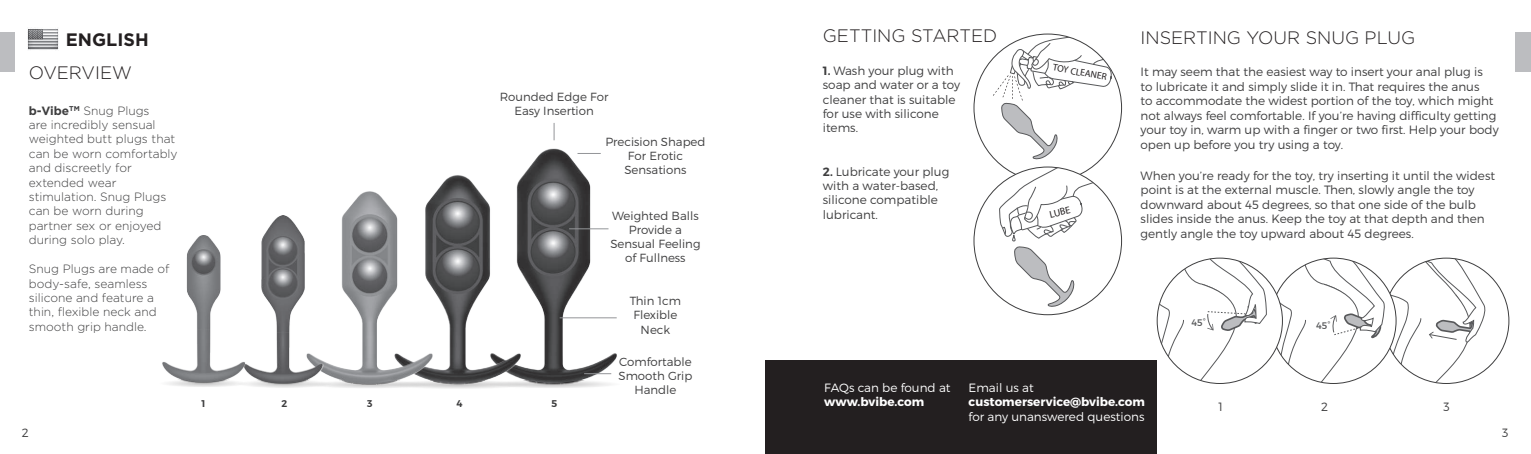
<style>
.page{position:relative;width:1531px;height:454px;background:#fff}
.page>*{position:absolute;margin:0;border:0;box-sizing:border-box;transform-origin:0 0}
.t1{font:300 18px "Gotham";color:#231f20}
.t2{font:700 18px "Gotham";color:#231f20}
.t3{font:300 12px/14.4px "Montserrat";color:#3e3e3f}
.t4{font:300 12px/14.4px "Gotham";color:#3e3e3f}
.t5{font:300 12px "Montserrat";color:#fff}
.t6{font:700 12px "Montserrat";color:#fff}
.t7{font:300 11.8px/14.2px "Montserrat";color:#3e3e3f;text-align:center}
.t8{font:10px "Myriad Pro";color:#231f20}
.t9{font:600 9.8px "Montserrat";color:#3e3e3f}
.t10{font:9.6px "Myriad Pro";color:#231f20}
.t11{font:9.4px "Montserrat";color:#57585a}
.s1{font-weight:600}
.s2{font-weight:700}
</style>
<div class="page">
<div style="left:0;top:32px;width:15px;height:40px;background:#bcbdc0"></div>
<div style="left:1515px;top:32px;width:16px;height:40px;background:#bcbdc0"></div>
<img style="left:555px;top:148px;width:62px;height:240px">
<img style="left:445px;top:131px;width:110px;height:258px">
<img style="left:334px;top:181px;width:114px;height:208px">
<img style="left:250px;top:215px;width:84px;height:173px">
<img style="left:162px;top:236px;width:88px;height:151px">
<div style="left:765px;top:360px;width:392px;height:94px;background:#231f20"></div>
<img style="left:28px;top:29px;width:31px;height:21px">
<svg style="left:1157px;top:258px;width:352px;height:125px"></svg>
<svg style="left:993px;top:34px;width:128px;height:127px"></svg>
<svg style="left:999px;top:167px;width:122px;height:142px"></svg>
<svg style="left:577px;top:153px;width:24px;height:1px"></svg>
<svg style="left:553px;top:123px;width:1px;height:17px"></svg>
<hr style="left:569px;top:228px;width:39px;height:1px;background:#939598">
<hr style="left:560px;top:317px;width:57px;height:1px;background:#939598">
<svg style="left:584px;top:373px;width:27px;height:1px"></svg>
<h1 class="t1" style="left:823px;top:24px;width:176px">GETTING STARTED</h1>
<p class="t3" style="left:823px;top:63px;width:139px"><span class="s1">1.</span> Wash your plug with soap and water or a toy cleaner that is suitable for use with silicone items.</p>
<p class="t3" style="left:823px;top:164px;width:128px"><span class="s1">2.</span> Lubricate your plug with a water-based, silicone compatible lubricant.</p>
<h1 class="t2" style="left:66px;top:27px;width:84px">ENGLISH</h1>
<h1 class="t1" style="left:1140px;top:26px;width:276px">INSERTING YOUR SNUG PLUG</h1>
<p class="t10" style="left:1054px;top:61px;width:56px;rotate:10deg">TOY CLEANER</p>
<h1 class="t1" style="left:29px;top:61px;width:105px">OVERVIEW</h1>
<p class="t4" style="left:29px;top:103px;width:150px"><span class="s2">b-Vibe</span><sup>TM</sup> Snug Plugs<br>are incredibly sensual weighted butt plugs that can be worn comfortably and discreetly for extended wear stimulation. Snug Plugs can be worn during partner sex or enjoyed during solo play.</p>
<p class="t4" style="left:29px;top:261px;width:142px">Snug Plugs are made of body-safe, seamless silicone and feature a thin, flexible neck and smooth grip handle.</p>
<p class="t3" style="left:1140px;top:65px;width:360px">It may seem that the easiest way to insert your anal plug is<br>to lubricate it and simply slide it in. That requires the anus<br>to accommodate the widest portion of the toy, which might not always feel comfortable. If you’re having difficulty getting your toy in, warm up with a finger or two first. Help your body open up before you try using a toy.</p>
<p class="t3" style="left:1140px;top:168px;width:356px">When you’re ready for the toy, try inserting it until the widest point is at the external muscle. Then, slowly angle the toy downward about 45 degrees, so that one side of the bulb slides inside the anus. Keep the toy at that depth and then gently angle the toy upward about 45 degrees.</p>
<p class="t7" style="left:500px;top:89px;width:110px">Rounded Edge For<br>Easy Insertion</p>
<p class="t7" style="left:605px;top:134px;width:102px">Precision Shaped<br>For Erotic<br>Sensations</p>
<p class="t8" style="left:1048px;top:208px;width:23px;rotate:-13deg">LUBE</p>
<p class="t7" style="left:610px;top:208px;width:92px">Weighted Balls<br>Provide a<br>Sensual Feeling of Fullness</p>
<p class="t7" style="left:630px;top:294px;width:52px">Thin 1cm<br>Flexible<br>Neck</p>
<p class="t7" style="left:618px;top:354px;width:75px">Comfortable<br>Smooth Grip<br>Handle</p>
<p class="t11" style="left:1191px;top:316px;width:16px">45°</p>
<p class="t11" style="left:1316px;top:320px;width:16px">45°</p>
<p class="t5" style="left:824px;top:380px;width:128px">FAQs can be found at</p>
<p class="t6" style="left:824px;top:394px;width:101px">www.bvibe.com</p>
<p class="t5" style="left:968px;top:380px;width:67px">Email us at</p>
<p class="t6" style="left:968px;top:394px;width:178px">customerservice@bvibe.com</p>
<p class="t5" style="left:968px;top:409px;width:177px">for any unanswered questions</p>
<p class="t9" style="left:202px;top:397px;width:5px">1</p>
<p class="t9" style="left:281px;top:397px;width:7px">2</p>
<p class="t9" style="left:367px;top:397px;width:7px">3</p>
<p class="t9" style="left:457px;top:397px;width:8px">4</p>
<p class="t9" style="left:551px;top:397px;width:7px">5</p>
<p class="t3" style="left:1218px;top:399px;width:6px">1</p>
<p class="t3" style="left:1321px;top:399px;width:8px">2</p>
<p class="t3" style="left:1443px;top:399px;width:8px">3</p>
<p class="t3" style="left:22px;top:425px;width:8px">2</p>
<p class="t3" style="left:1502px;top:425px;width:8px">3</p>
</div>
